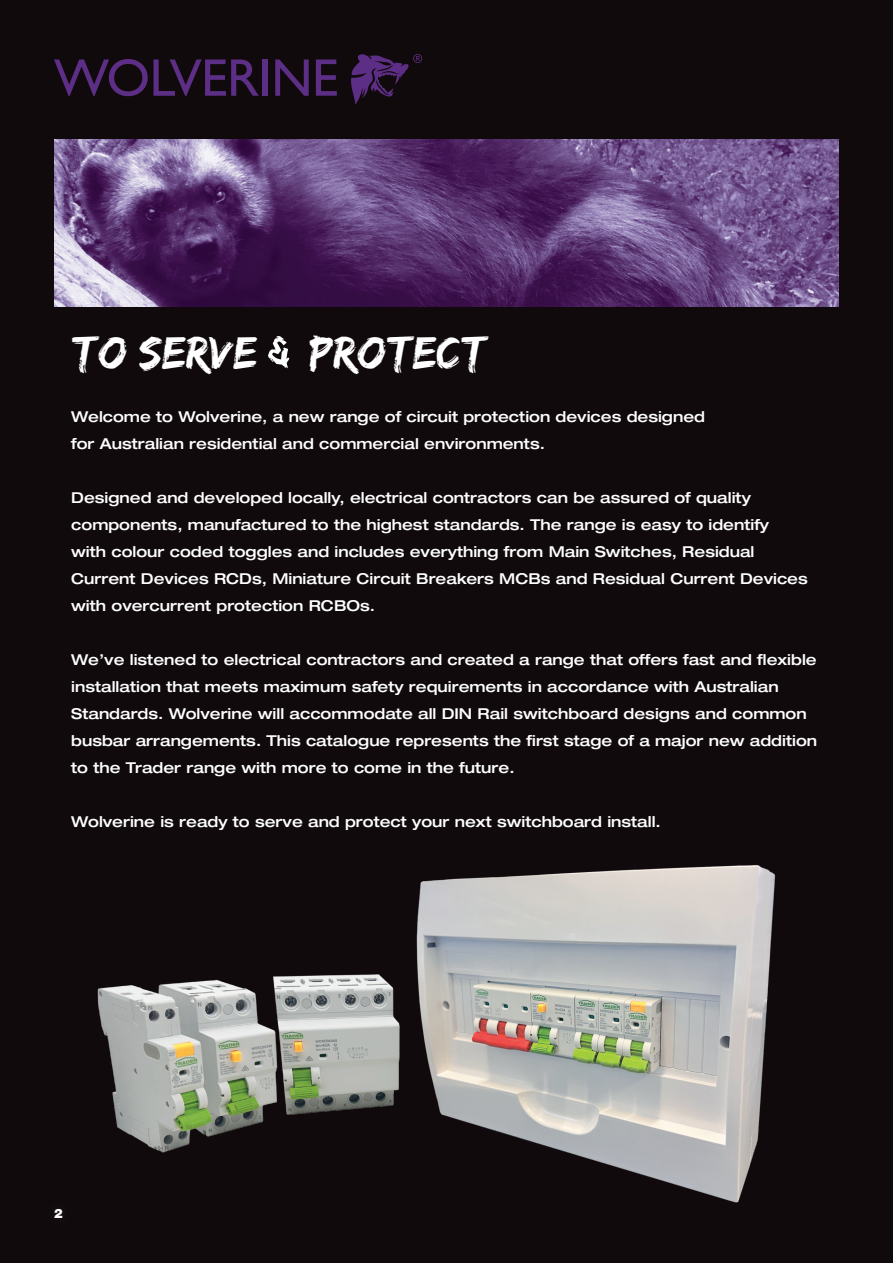
<style>
.page{position:relative;width:893px;height:1263px;background:#110a0c}
.page>*{position:absolute;margin:0;border:0;box-sizing:border-box;transform-origin:0 0}
.t1{font:40.5px "Edo";color:#fff}
.t2{font:500 expanded 15px/27px "Helvetica Neue LT Std";color:#fff}
.t3{font:900 12.9px "Helvetica Neue LT Std";color:#fff}
</style>
<div class="page">
<svg style="left:268px;top:336px;width:21px;height:32px"></svg>
<svg style="left:54px;top:59px;width:205px;height:37px"></svg>
<div style="left:262px;top:59px;width:6px;height:37px;background:#5d2e86"></div>
<svg style="left:275px;top:59px;width:34px;height:37px"></svg>
<svg style="left:316px;top:59px;width:21px;height:37px"></svg>
<svg style="left:351px;top:54px;width:71px;height:51px"></svg>
<img style="left:54px;top:139px;width:785px;height:167px">
<img style="left:416px;top:865px;width:360px;height:338px">
<img style="left:97px;top:974px;width:303px;height:179px">
<h1 class="t1" style="left:71px;top:334px;width:187px">To serve</h1>
<h1 class="t1" style="left:309px;top:334px;width:179px">protect</h1>
<p class="t2" style="left:71px;top:403px;width:635px">Welcome to Wolverine, a new range of circuit protection devices designed for Australian residential and commercial environments.</p>
<p class="t2" style="left:71px;top:484px;width:738px">Designed and developed locally, electrical contractors can be assured of quality components, manufactured to the highest standards. The range is easy to identify<br>with colour coded toggles and includes everything from Main Switches, Residual Current Devices RCDs, Miniature Circuit Breakers MCBs and Residual Current Devices with overcurrent protection RCBOs.</p>
<p class="t2" style="left:71px;top:646px;width:747px">We’ve listened to electrical contractors and created a range that offers fast and flexible installation that meets maximum safety requirements in accordance with Australian Standards. Wolverine will accommodate all DIN Rail switchboard designs and common busbar arrangements. This catalogue represents the first stage of a major new addition to the Trader range with more to come in the future.</p>
<p class="t2" style="left:71px;top:808px;width:591px">Wolverine is ready to serve and protect your next switchboard install.</p>
<p class="t3" style="left:54px;top:1206px;width:10px">2</p>
</div>
